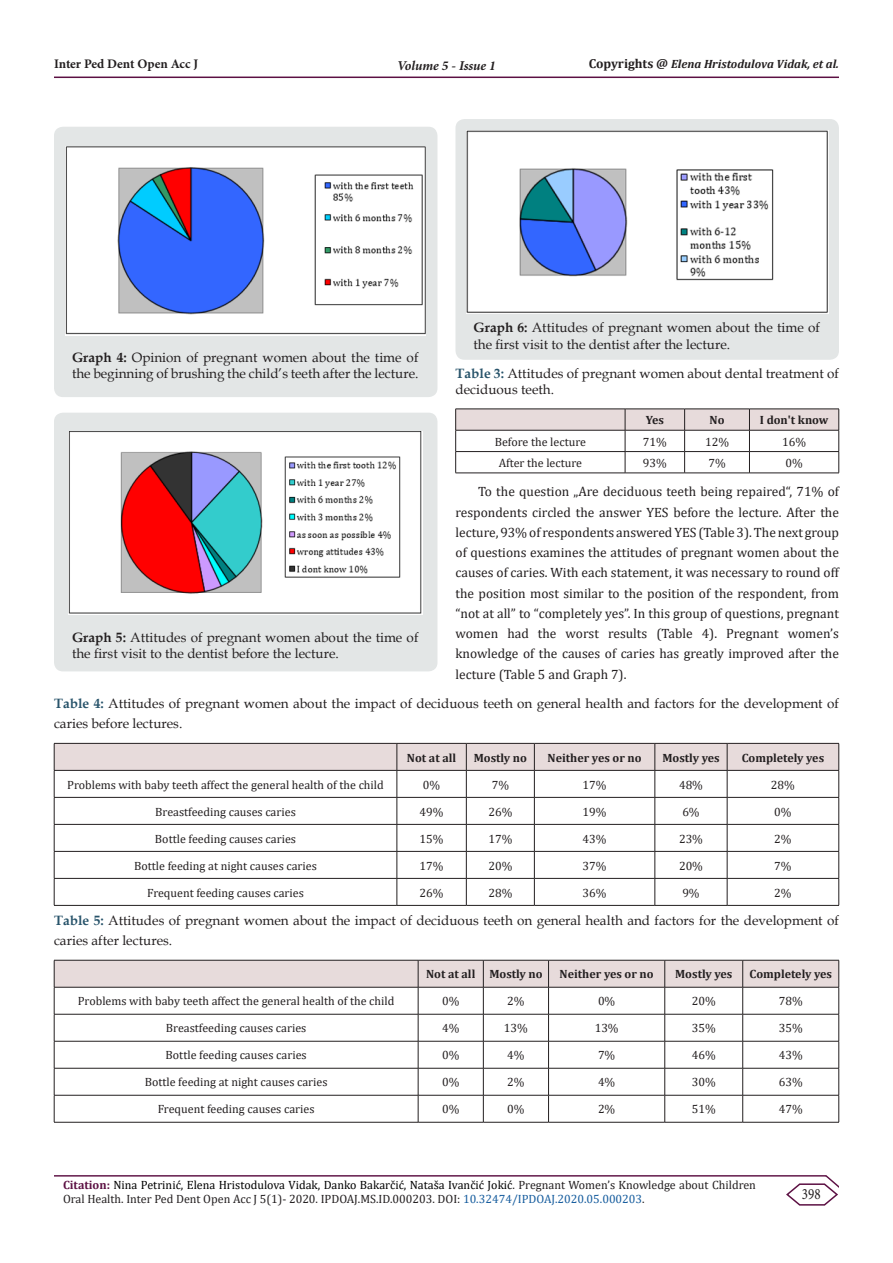
<style>
.page{position:relative;width:893px;height:1263px;background:#fff}
.page>*{position:absolute;margin:0;border:0;box-sizing:border-box;transform-origin:0 0}
.t1{font:15.75px "Minion Pro";color:#231f20;scale:.83 1}
.t2{font:13.5px/16.2px "Book Antiqua";color:#231f20}
.t3{font:13.5px/20.2px "Cambria";color:#231f20;text-align:justify}
.t4{font:italic 700 13.5px "Minion Pro";letter-spacing:-.005em;color:#231f20}
.t5{font:700 13.05px "Minion Pro";letter-spacing:-.005em;color:#231f20}
.t6{font:12px/14.4px "Cambria";color:#231f20}
.t7{font:700 12px "Cambria";color:#231f20}
.t8{font:italic 700 12px "Cambria";color:#231f20}
.s1{font-style:normal;font-size:13.05px}
.s2{font-weight:700}
.s3{font-weight:700;color:#27536a}
.s4{font-weight:700;color:#5c1043}
.s5{color:#000}
.s6{color:#175d9e}
</style>
<div class="page">
<hr style="left:54px;top:1175px;width:772px;height:1px;background:#5c1043">
<hr style="left:54px;top:77px;width:785px;height:1px;background:#5c1043">
<svg style="left:785px;top:1175px;width:54px;height:31px"></svg>
<div style="left:54px;top:127px;width:383px;height:270px;background:#e3e6e6;border-radius:9px"></div>
<img style="left:66px;top:147px;width:360px;height:188px">
<div style="left:54px;top:413px;width:383px;height:258px;background:#e3e6e6;border-radius:9px"></div>
<img style="left:69px;top:432px;width:354px;height:183px">
<div style="left:455px;top:119px;width:384px;height:241px;background:#e3e6e6;border-radius:9px"></div>
<img style="left:466px;top:131px;width:362px;height:183px">
<svg style="left:455px;top:409px;width:384px;height:64px"></svg>
<hr style="left:455px;top:473px;width:170px;height:1px;background:#231f20">
<hr style="left:625px;top:473px;width:60px;height:1px;background:#231f20">
<hr style="left:685px;top:473px;width:64px;height:1px;background:#231f20">
<hr style="left:749px;top:473px;width:90px;height:1px;background:#231f20">
<svg style="left:54px;top:743px;width:785px;height:162px"></svg>
<hr style="left:54px;top:905px;width:343px;height:1px;background:#231f20">
<hr style="left:397px;top:905px;width:69px;height:1px;background:#231f20">
<hr style="left:466px;top:905px;width:68px;height:1px;background:#231f20">
<hr style="left:534px;top:905px;width:121px;height:1px;background:#231f20">
<hr style="left:655px;top:905px;width:72px;height:1px;background:#231f20">
<hr style="left:727px;top:905px;width:112px;height:1px;background:#231f20">
<svg style="left:54px;top:960px;width:785px;height:162px"></svg>
<hr style="left:54px;top:1122px;width:364px;height:1px;background:#231f20">
<hr style="left:418px;top:1122px;width:65px;height:1px;background:#231f20">
<hr style="left:483px;top:1122px;width:66px;height:1px;background:#231f20">
<hr style="left:549px;top:1122px;width:116px;height:1px;background:#231f20">
<hr style="left:665px;top:1122px;width:78px;height:1px;background:#231f20">
<hr style="left:743px;top:1122px;width:96px;height:1px;background:#231f20">
<p class="t5" style="left:54px;top:55px;width:146px">Inter Ped Dent Open Acc J</p>
<p class="t4" style="left:397px;top:56px;width:100px">Volume 5 - Issue 1</p>
<p class="t8" style="left:589px;top:55px;width:252px"><span class="s1">Copyrights @</span> Elena Hristodulova Vidak, et al.</p>
<p class="t2" style="left:473px;top:319px;width:348px"><span class="s2">Graph 6:</span> Attitudes of pregnant women about the time of the first visit to the dentist after the lecture.</p>
<p class="t2" style="left:455px;top:364px;width:385px"><span class="s3">Table 3:</span> Attitudes of pregnant women about dental treatment of deciduous teeth.</p>
<p class="t7" style="left:646px;top:412px;width:20px">Yes</p>
<p class="t7" style="left:709px;top:412px;width:16px">No</p>
<p class="t7" style="left:760px;top:412px;width:70px">I donʹt know</p>
<p class="t6" style="left:495px;top:434px;width:93px">Before the lecture</p>
<p class="t6" style="left:643px;top:434px;width:25px">71%</p>
<p class="t6" style="left:705px;top:434px;width:25px">12%</p>
<p class="t6" style="left:782px;top:434px;width:25px">16%</p>
<p class="t6" style="left:499px;top:456px;width:85px">After the lecture</p>
<p class="t6" style="left:643px;top:456px;width:25px">93%</p>
<p class="t6" style="left:708px;top:456px;width:19px">7%</p>
<p class="t6" style="left:785px;top:456px;width:19px">0%</p>
<p class="t3" style="left:455px;top:482px;width:385px;text-indent:22px">To the question „Are deciduous teeth being repaired“, 71% of respondents circled the answer YES before the lecture. After the lecture, 93% of respondents answered YES (Table 3). The next group of questions examines the attitudes of pregnant women about the causes of caries. With each statement, it was necessary to round off the position most similar to the position of the respondent, from “not at all” to “completely yes”. In this group of questions, pregnant women had the worst results (Table 4). Pregnant women’s knowledge of the causes of caries has greatly improved after the lecture (Table 5 and Graph 7).</p>
<p class="t2" style="left:54px;top:693px;width:786px;line-height:20.2px"><span class="s3">Table 4:</span> Attitudes of pregnant women about the impact of deciduous teeth on general health and factors for the development of caries before lectures.</p>
<p class="t7" style="left:407px;top:749px;width:51px">Not at all</p>
<p class="t7" style="left:474px;top:749px;width:55px">Mostly no</p>
<p class="t7" style="left:548px;top:749px;width:96px">Neither yes or no</p>
<p class="t7" style="left:662px;top:749px;width:59px">Mostly yes</p>
<p class="t7" style="left:742px;top:749px;width:84px">Completely yes</p>
<p class="t6" style="left:67px;top:777px;width:318px">Problems with baby teeth affect the general health of the child</p>
<p class="t6" style="left:423px;top:777px;width:19px">0%</p>
<p class="t6" style="left:492px;top:777px;width:19px">7%</p>
<p class="t6" style="left:583px;top:777px;width:25px">17%</p>
<p class="t6" style="left:679px;top:777px;width:25px">48%</p>
<p class="t6" style="left:771px;top:777px;width:25px">28%</p>
<p class="t6" style="left:155px;top:804px;width:142px">Breastfeeding causes caries</p>
<p class="t6" style="left:420px;top:804px;width:25px">49%</p>
<p class="t6" style="left:488px;top:804px;width:25px">26%</p>
<p class="t6" style="left:583px;top:804px;width:25px">19%</p>
<p class="t6" style="left:682px;top:804px;width:19px">6%</p>
<p class="t6" style="left:774px;top:804px;width:19px">0%</p>
<p class="t6" style="left:155px;top:831px;width:143px">Bottle feeding causes caries</p>
<p class="t6" style="left:420px;top:831px;width:25px">15%</p>
<p class="t6" style="left:488px;top:831px;width:25px">17%</p>
<p class="t6" style="left:583px;top:831px;width:25px">43%</p>
<p class="t6" style="left:679px;top:831px;width:25px">23%</p>
<p class="t6" style="left:774px;top:831px;width:19px">2%</p>
<p class="t6" style="left:134px;top:858px;width:184px">Bottle feeding at night causes caries</p>
<p class="t6" style="left:420px;top:858px;width:25px">17%</p>
<p class="t6" style="left:488px;top:858px;width:25px">20%</p>
<p class="t6" style="left:583px;top:858px;width:25px">37%</p>
<p class="t6" style="left:679px;top:858px;width:25px">20%</p>
<p class="t6" style="left:774px;top:858px;width:19px">7%</p>
<p class="t6" style="left:147px;top:885px;width:158px">Frequent feeding causes caries</p>
<p class="t6" style="left:420px;top:885px;width:25px">26%</p>
<p class="t6" style="left:488px;top:885px;width:25px">28%</p>
<p class="t6" style="left:583px;top:885px;width:25px">36%</p>
<p class="t6" style="left:682px;top:885px;width:19px">9%</p>
<p class="t6" style="left:774px;top:885px;width:19px">2%</p>
<p class="t2" style="left:54px;top:910px;width:786px;line-height:20.2px"><span class="s3">Table 5:</span> Attitudes of pregnant women about the impact of deciduous teeth on general health and factors for the development of caries after lectures.</p>
<p class="t7" style="left:426px;top:966px;width:51px">Not at all</p>
<p class="t7" style="left:489px;top:966px;width:55px">Mostly no</p>
<p class="t7" style="left:560px;top:966px;width:96px">Neither yes or no</p>
<p class="t7" style="left:675px;top:966px;width:59px">Mostly yes</p>
<p class="t7" style="left:749px;top:966px;width:84px">Completely yes</p>
<p class="t6" style="left:78px;top:994px;width:318px">Problems with baby teeth affect the general health of the child</p>
<p class="t6" style="left:442px;top:994px;width:19px">0%</p>
<p class="t6" style="left:507px;top:994px;width:19px">2%</p>
<p class="t6" style="left:598px;top:994px;width:19px">0%</p>
<p class="t6" style="left:692px;top:994px;width:25px">20%</p>
<p class="t6" style="left:779px;top:994px;width:25px">78%</p>
<p class="t6" style="left:166px;top:1021px;width:142px">Breastfeeding causes caries</p>
<p class="t6" style="left:442px;top:1021px;width:19px">4%</p>
<p class="t6" style="left:504px;top:1021px;width:25px">13%</p>
<p class="t6" style="left:595px;top:1021px;width:25px">13%</p>
<p class="t6" style="left:692px;top:1021px;width:25px">35%</p>
<p class="t6" style="left:779px;top:1021px;width:25px">35%</p>
<p class="t6" style="left:166px;top:1048px;width:143px">Bottle feeding causes caries</p>
<p class="t6" style="left:442px;top:1048px;width:19px">0%</p>
<p class="t6" style="left:507px;top:1048px;width:19px">4%</p>
<p class="t6" style="left:598px;top:1048px;width:19px">7%</p>
<p class="t6" style="left:692px;top:1048px;width:25px">46%</p>
<p class="t6" style="left:779px;top:1048px;width:25px">43%</p>
<p class="t6" style="left:145px;top:1075px;width:184px">Bottle feeding at night causes caries</p>
<p class="t6" style="left:442px;top:1075px;width:19px">0%</p>
<p class="t6" style="left:507px;top:1075px;width:19px">2%</p>
<p class="t6" style="left:598px;top:1075px;width:19px">4%</p>
<p class="t6" style="left:692px;top:1075px;width:25px">30%</p>
<p class="t6" style="left:779px;top:1075px;width:25px">63%</p>
<p class="t6" style="left:158px;top:1102px;width:158px">Frequent feeding causes caries</p>
<p class="t6" style="left:442px;top:1102px;width:19px">0%</p>
<p class="t6" style="left:507px;top:1102px;width:19px">0%</p>
<p class="t6" style="left:598px;top:1102px;width:19px">2%</p>
<p class="t6" style="left:692px;top:1102px;width:25px">51%</p>
<p class="t6" style="left:779px;top:1102px;width:25px">47%</p>
<p class="t2" style="left:72px;top:349px;width:348px"><span class="s2">Graph 4:</span> Opinion of pregnant women about the time of the beginning of brushing the child’s teeth after the lecture.</p>
<p class="t2" style="left:72px;top:629px;width:348px"><span class="s2">Graph 5:</span> Attitudes of pregnant women about the time of the first visit to the dentist before the lecture.</p>
<p class="t6" style="left:63px;top:1177px;width:694px"><span class="s4">Citation:</span> <span class="s5">Nina Petrinić, Elena Hristodulova Vidak, Danko Bakarčić, Nataša Ivančić Jokić</span>. Pregnant Women’s Knowledge about Children<br>Oral Health. Inter Ped Dent Open Acc J 5(1)- 2020. IPDOAJ.MS.ID.000203. DOI: <span class="s6">10.32474/IPDOAJ.2020.05.000203</span>.</p>
<p class="t1" style="left:802px;top:1184px;width:24px">398</p>
</div>
